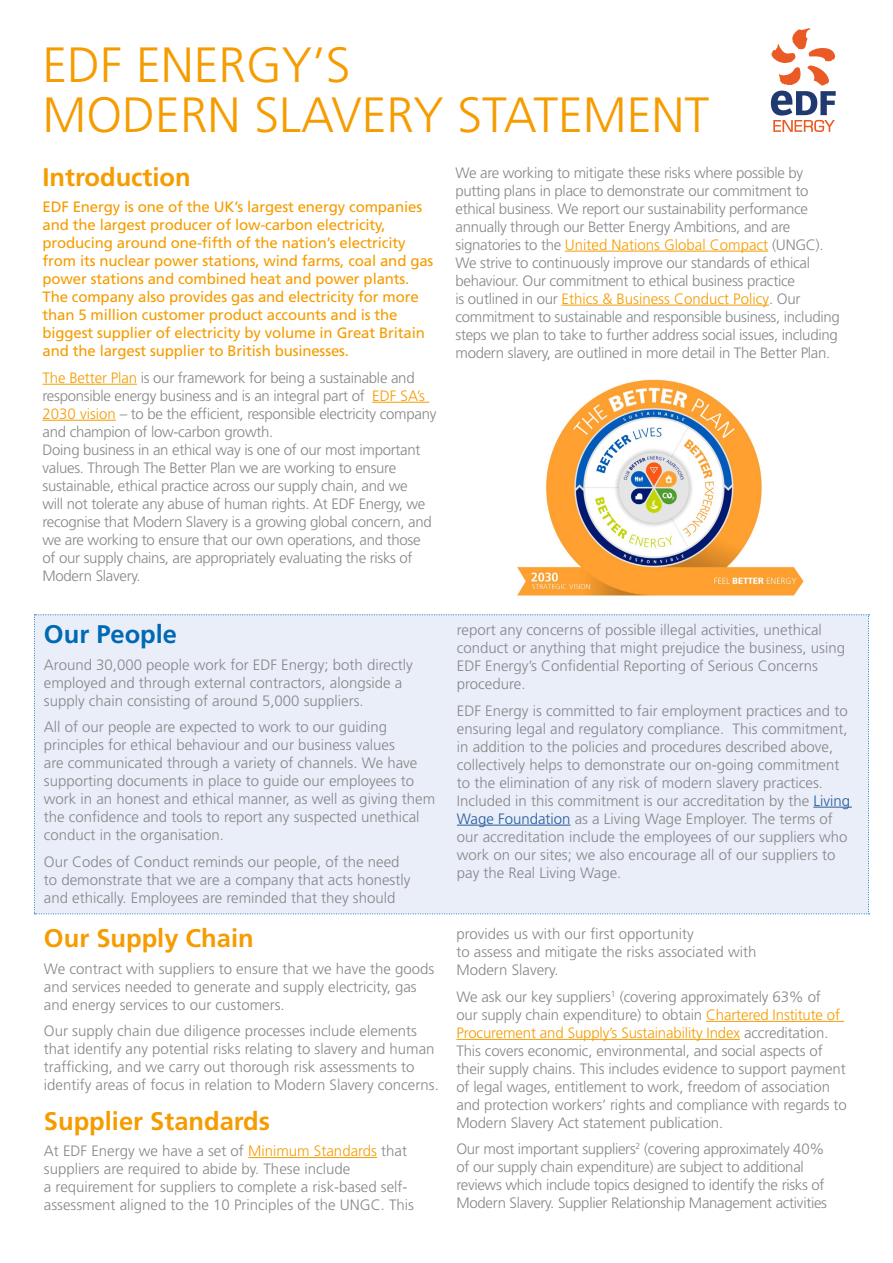
<style>
.page{position:relative;width:893px;height:1263px;background:#fff}
.page>*{position:absolute;margin:0;border:0;box-sizing:border-box;transform-origin:0 0}
.t1{font:300 49.5px/49.5px "Frutiger";color:#f59c00}
.t2{font:700 25.5px "Frutiger";color:#f59c00}
.t3{font:700 25.5px "Frutiger";color:#0069b4}
.t4{font:300 15px/18px "Frutiger";color:#878787}
.t5{font:300 15px/18px "Frutiger";letter-spacing:-.02em;color:#878787}
.t6{font:15px/18px "Frutiger";letter-spacing:-.01em;color:#f59c00}
.t7{font:300 15px "Frutiger LT";color:#f59c00}
.s1{color:#f59c00}
.s2{font-family:"Frutiger LT";color:#f59c00}
.s3{font-family:"Frutiger";color:#878787}
.s4{color:#275b9b}
</style>
<div class="page">
<img style="left:517px;top:379px;width:287px;height:217px">
<div style="left:34px;top:614px;width:835px;height:300px;background:#e9eef9"></div>
<hr style="left:813px;top:807px;width:39px;height:1px;background:#275b9b">
<hr style="left:457px;top:825px;width:114px;height:1px;background:#275b9b">
<hr style="left:43px;top:384px;width:94px;height:1px;background:#f59c00">
<hr style="left:372px;top:402px;width:57px;height:1px;background:#f59c00">
<hr style="left:43px;top:420px;width:73px;height:1px;background:#f59c00">
<hr style="left:565px;top:251px;width:203px;height:1px;background:#f59c00">
<hr style="left:561px;top:305px;width:208px;height:1px;background:#f59c00">
<svg style="left:771px;top:28px;width:65px;height:104px"></svg>
<hr style="left:248px;top:1157px;width:129px;height:1px;background:#f59c00">
<hr style="left:706px;top:1021px;width:138px;height:1px;background:#f59c00">
<hr style="left:456px;top:1039px;width:284px;height:1px;background:#f59c00">
<h1 class="t1" style="left:43px;top:40px;width:668px">EDF ENERGY’S<br>MODERN SLAVERY STATEMENT</h1>
<h2 class="t2" style="left:43px;top:162px;width:150px">Introduction</h2>
<p class="t6" style="left:43px;top:198px;width:392px">EDF Energy is one of the UK’s largest energy companies and the largest producer of low-carbon electricity, producing around one-fifth of the nation’s electricity from its nuclear power stations, wind farms, coal and gas power stations and combined heat and power plants.<br>The company also provides gas and electricity for more than 5 million customer product accounts and is the biggest supplier of electricity by volume in Great Britain and the largest supplier to British businesses.</p>
<p class="t5" style="left:43px;top:368px;width:395px"><span class="s1">The Better Plan</span> is our framework for being a sustainable and responsible energy business and is an integral part of <span class="s2">EDF SA’s 2030 vision</span> – to be the efficient, responsible electricity company and champion of low-carbon growth.<br>Doing business in an ethical way is one of our most important values. Through The Better Plan we are working to ensure sustainable, ethical practice across our supply chain, and we<br>will not tolerate any abuse of human rights. At EDF Energy, we recognise that Modern Slavery is a growing global concern, and we are working to ensure that our own operations, and those of our supply chains, are appropriately evaluating the risks of Modern Slavery.</p>
<p class="t5" style="left:455px;top:163px;width:355px">We are working to mitigate these risks where possible by putting plans in place to demonstrate our commitment to ethical business. We report our sustainability performance annually through our Better Energy Ambitions, and are</p>
<p class="t7" style="left:455px;top:236px;width:370px"><span class="s3">signatories to the</span> United Nations Global Compact <span class="s3">(UNGC).</span></p>
<p class="t5" style="left:455px;top:253px;width:356px">We strive to continuously improve our standards of ethical behaviour. Our commitment to ethical business practice</p>
<p class="t7" style="left:455px;top:290px;width:346px"><span class="s3">is outlined in our</span> Ethics &amp; Business Conduct Policy<span class="s3">. Our</span></p>
<p class="t5" style="left:455px;top:307px;width:386px">commitment to sustainable and responsible business, including steps we plan to take to further address social issues, including modern slavery, are outlined in more detail in The Better Plan.</p>
<h2 class="t3" style="left:44px;top:619px;width:135px">Our People</h2>
<p class="t4" style="left:44px;top:655px;width:370px">Around 30,000 people work for EDF Energy; both directly employed and through external contractors, alongside a supply chain consisting of around 5,000 suppliers.</p>
<p class="t4" style="left:44px;top:718px;width:393px">All of our people are expected to work to our guiding principles for ethical behaviour and our business values<br>are communicated through a variety of channels. We have supporting documents in place to guide our employees to work in an honest and ethical manner, as well as giving them the confidence and tools to report any suspected unethical conduct in the organisation.</p>
<p class="t4" style="left:44px;top:852px;width:368px">Our Codes of Conduct reminds our people, of the need to demonstrate that we are a company that acts honestly and ethically. Employees are reminded that they should</p>
<h2 class="t2" style="left:44px;top:923px;width:211px">Our Supply Chain</h2>
<p class="t4" style="left:44px;top:960px;width:392px">We contract with suppliers to ensure that we have the goods and services needed to generate and supply electricity, gas and energy services to our customers.</p>
<p class="t4" style="left:44px;top:1022px;width:397px">Our supply chain due diligence processes include elements that identify any potential risks relating to slavery and human trafficking, and we carry out thorough risk assessments to identify areas of focus in relation to Modern Slavery concerns.</p>
<h2 class="t2" style="left:44px;top:1106px;width:228px">Supplier Standards</h2>
<p class="t4" style="left:44px;top:1142px;width:372px">At EDF Energy we have a set of <span class="s1">Minimum Standards</span> that suppliers are required to abide by. These include<br>a requirement for suppliers to complete a risk-based self&shy;assessment aligned to the 10 Principles of the UNGC. This</p>
<p class="t4" style="left:457px;top:621px;width:390px">report any concerns of possible illegal activities, unethical conduct or anything that might prejudice the business, using EDF Energy’s Confidential Reporting of Serious Concerns procedure.</p>
<p class="t4" style="left:457px;top:701px;width:395px">EDF Energy is committed to fair employment practices and to ensuring legal and regulatory compliance. This commitment, in addition to the policies and procedures described above, collectively helps to demonstrate our on-going commitment to the elimination of any risk of modern slavery practices.<br>Included in this commitment is our accreditation by the <span class="s4">Living Wage Foundation</span> as a Living Wage Employer. The terms of our accreditation include the employees of our suppliers who work on our sites; we also encourage all of our suppliers to pay the Real Living Wage.</p>
<p class="t4" style="left:456px;top:925px;width:302px">provides us with our first opportunity<br>to assess and mitigate the risks associated with<br>Modern Slavery.</p>
<p class="t4" style="left:456px;top:988px;width:392px">We ask our key suppliers<sup>1</sup> (covering approximately 63% of<br>our supply chain expenditure) to obtain <span class="s1">Chartered Institute of Procurement and Supply’s Sustainability Index</span> accreditation.<br>This covers economic, environmental, and social aspects of their supply chains. This includes evidence to support payment of legal wages, entitlement to work, freedom of association and protection workers’ rights and compliance with regards to Modern Slavery Act statement publication.</p>
<p class="t5" style="left:456px;top:1140px;width:372px">Our most important suppliers<sup>2</sup> (covering approximately 40% of our supply chain expenditure) are subject to additional reviews which include topics designed to identify the risks of Modern Slavery. Supplier Relationship Management activities</p>
</div>
